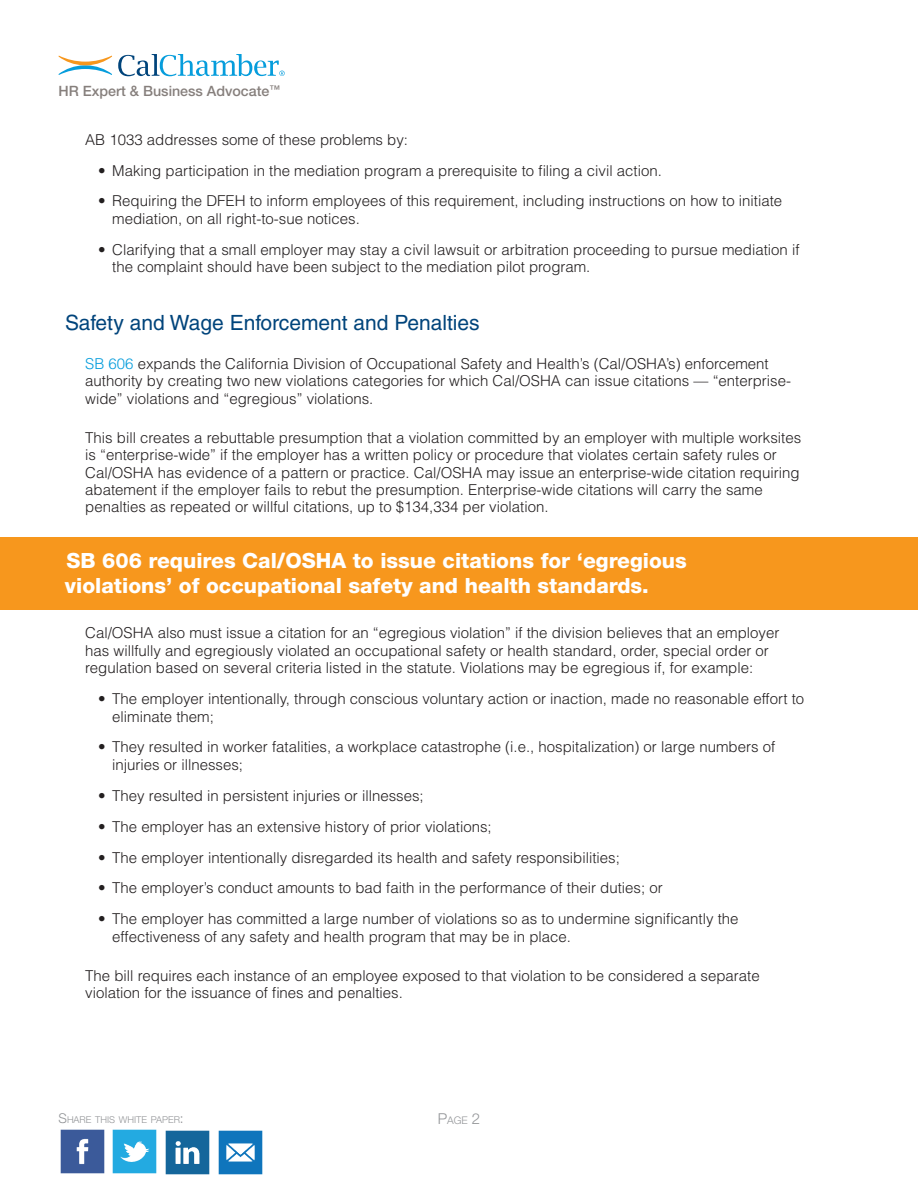
<style>
.page{position:relative;width:918px;height:1188px;background:#fff}
.page>*{position:absolute;margin:0;border:0;box-sizing:border-box;transform-origin:0 0}
.t1{font:800 21px/25.2px "Helvetica Neue LT Std";color:#fff}
.t2{font:21px "Helvetica LT Std";color:#00447b}
.t3{font:300 15px/17.4px "Helvetica LT Std";color:#231f20}
.t4{font:500 14.25px "Helvetica Neue LT Std";color:#867f7c}
.t5{font:300 10.5px "Helvetica Neue LT Std";color:#939598}
.t6{font:300 9.45px "Helvetica Neue LT Std";color:#939598}
.s1{color:#069ddc}
.s2{font-size:13.5px}
.s3{font-size:15px}
</style>
<div class="page">
<svg style="left:59px;top:56px;width:53px;height:19px"></svg>
<svg style="left:118px;top:54px;width:167px;height:22px"></svg>
<img style="left:60px;top:1129px;width:45px;height:45px">
<img style="left:112px;top:1129px;width:45px;height:45px">
<img style="left:165px;top:1130px;width:45px;height:45px">
<img style="left:218px;top:1130px;width:45px;height:45px">
<div style="left:0;top:538px;width:918px;height:72px;background:#f7971d"></div>
<p class="t4" style="left:59px;top:83px;width:223px">HR Expert &amp; Business Advocate<sup>™</sup></p>
<p class="t3" style="left:85px;top:131px;width:324px">AB 1033 addresses some of these problems by:</p>
<p class="t3" style="left:98px;top:161px;width:565px">• Making participation in the mediation program a prerequisite to filing a civil action.</p>
<p class="t3" style="left:112px;top:192px;width:671px;text-indent:-14px">• Requiring the DFEH to inform employees of this requirement, including instructions on how to initiate mediation, on all right-to-sue notices.</p>
<p class="t3" style="left:112px;top:241px;width:689px;text-indent:-14px">• Clarifying that a small employer may stay a civil lawsuit or arbitration proceeding to pursue mediation if the complaint should have been subject to the mediation pilot program.</p>
<h1 class="t2" style="left:65px;top:311px;width:416px">Safety and Wage Enforcement and Penalties</h1>
<p class="t3" style="left:85px;top:355px;width:707px"><span class="s1">SB 606</span> expands the California Division of Occupational Safety and Health’s (Cal/OSHA’s) enforcement authority by creating two new violations categories for which Cal/OSHA can issue citations — “enterprise&shy;wide” violations and “egregious” violations.</p>
<p class="t3" style="left:85px;top:429px;width:718px">This bill creates a rebuttable presumption that a violation committed by an employer with multiple worksites is “enterprise-wide” if the employer has a written policy or procedure that violates certain safety rules or Cal/OSHA has evidence of a pattern or practice. Cal/OSHA may issue an enterprise-wide citation requiring abatement if the employer fails to rebut the presumption. Enterprise-wide citations will carry the same penalties as repeated or willful citations, up to $134,334 per violation.</p>
<h1 class="t1" style="left:65px;top:548px;width:623px">SB 606 requires Cal/OSHA to issue citations for ‘egregious violations’ of occupational safety and health standards.</h1>
<p class="t3" style="left:85px;top:624px;width:696px">Cal/OSHA also must issue a citation for an “egregious violation” if the division believes that an employer has willfully and egregiously violated an occupational safety or health standard, order, special order or regulation based on several criteria listed in the statute. Violations may be egregious if, for example:</p>
<p class="t3" style="left:112px;top:690px;width:694px;text-indent:-14px">• The employer intentionally, through conscious voluntary action or inaction, made no reasonable effort to eliminate them;</p>
<p class="t3" style="left:112px;top:738px;width:665px;text-indent:-14px">• They resulted in worker fatalities, a workplace catastrophe (i.e., hospitalization) or large numbers of injuries or illnesses;</p>
<p class="t3" style="left:98px;top:787px;width:327px">• They resulted in persistent injuries or illnesses;</p>
<p class="t3" style="left:98px;top:818px;width:395px">• The employer has an extensive history of prior violations;</p>
<p class="t3" style="left:98px;top:848px;width:523px">• The employer intentionally disregarded its health and safety responsibilities;</p>
<p class="t3" style="left:98px;top:879px;width:566px">• The employer’s conduct amounts to bad faith in the performance of their duties; or</p>
<p class="t3" style="left:112px;top:910px;width:628px;text-indent:-14px">• The employer has committed a large number of violations so as to undermine significantly the effectiveness of any safety and health program that may be in place.</p>
<p class="t3" style="left:85px;top:967px;width:676px">The bill requires each instance of an employee exposed to that violation to be considered a separate violation for the issuance of fines and penalties.</p>
<p class="t6" style="left:58px;top:1114px;width:127px"><span class="s2">S</span>HARE THIS WHITE PAPER<span class="s2">:</span></p>
<p class="t5" style="left:438px;top:1114px;width:44px"><span class="s3">P</span>AGE <span class="s3">2</span></p>
</div>
